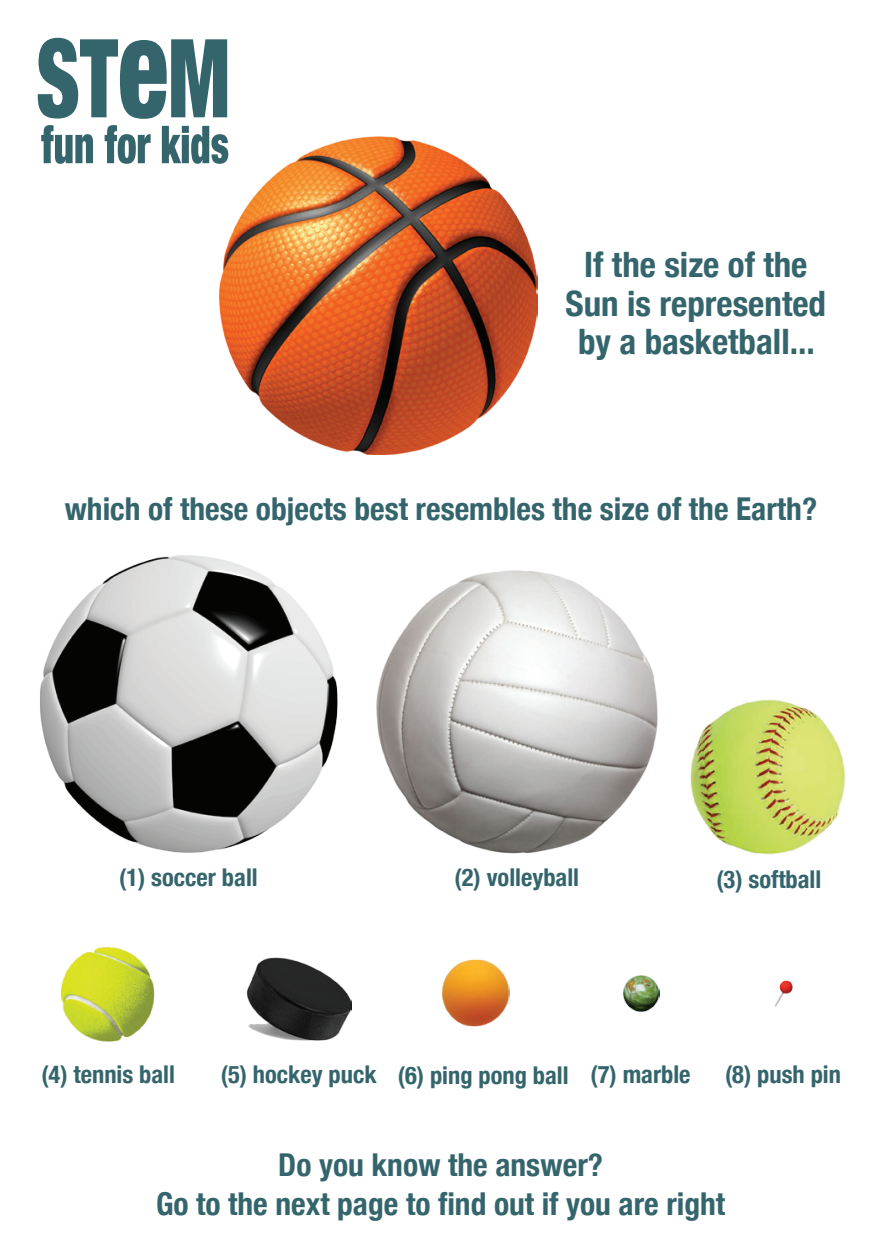
<style>
.page{position:relative;width:882px;height:1260px;background:#fff}
.page>*{position:absolute;margin:0;border:0;box-sizing:border-box;transform-origin:0 0}
.t1{font:700 condensed 35px/38.5px "Helvetica Neue";color:#35656c;text-align:center}
.t2{font:700 condensed 31.5px/38.5px "Helvetica Neue";color:#35656c;text-align:center}
.t3{font:700 condensed 24.5px "Helvetica Neue";color:#35656c}
</style>
<div class="page">
<svg style="left:38px;top:38px;width:189px;height:81px"></svg>
<svg style="left:41px;top:125px;width:185px;height:39px"></svg>
<img style="left:219px;top:136px;width:318px;height:318px">
<img style="left:40px;top:555px;width:298px;height:298px">
<img style="left:376px;top:570px;width:282px;height:284px">
<img style="left:246px;top:957px;width:105px;height:84px">
<img style="left:441px;top:959px;width:69px;height:68px">
<img style="left:775px;top:980px;width:18px;height:27px">
<img style="left:623px;top:975px;width:36px;height:37px">
<img style="left:61px;top:947px;width:94px;height:95px">
<img style="left:690px;top:699px;width:155px;height:156px">
<p class="t1" style="left:566px;top:243px;width:262px">If the size of the<br>Sun is represented by a basketball...</p>
<p class="t2" style="left:65px;top:488px;width:754px">which of these objects best resembles the size of the Earth?</p>
<p class="t3" style="left:119px;top:857px;width:140px">(1) soccer ball</p>
<p class="t3" style="left:455px;top:857px;width:126px">(2) volleyball</p>
<p class="t3" style="left:716px;top:859px;width:107px">(3) softball</p>
<p class="t3" style="left:41px;top:1054px;width:135px">(4) tennis ball</p>
<p class="t3" style="left:221px;top:1054px;width:471px">(5) hockey puck (6) ping pong ball (7) marble</p>
<p class="t3" style="left:725px;top:1054px;width:118px">(8) push pin</p>
<p class="t2" style="left:156px;top:1144px;width:571px">Do you know the answer?<br>Go to the next page to find out if you are right</p>
</div>
